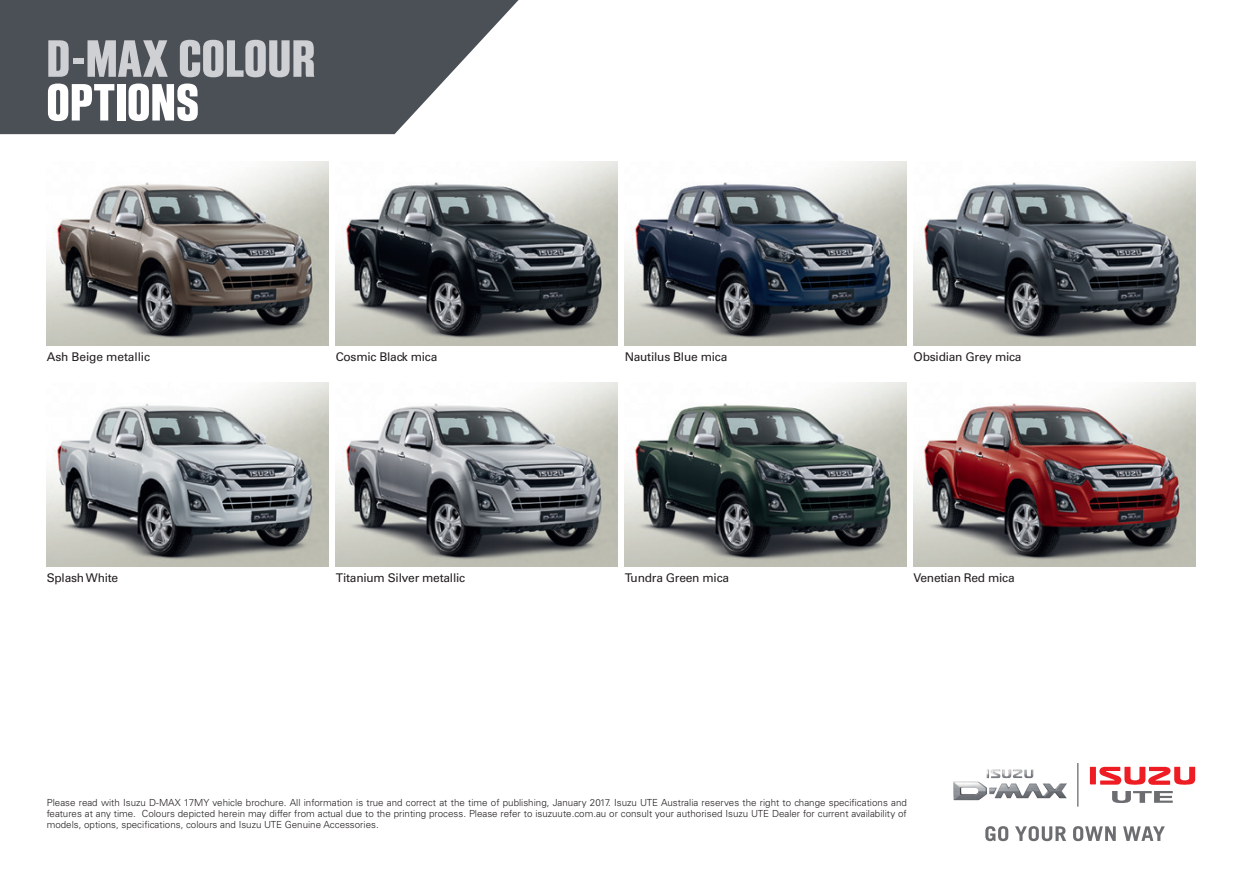
<style>
.page{position:relative;width:1242px;height:872px;background:#fff}
.page>*{position:absolute;margin:0;border:0;box-sizing:border-box;transform-origin:0 0}
.IUA_Heading_Font{font:800 condensed 54.6px/43.8px "Block Gothic RR";letter-spacing:.015em;color:#cfd0d3;scale:1.05 1}
.Spec_Heading{font:12px "Univers LT Std";letter-spacing:-.02em;color:#231f20}
.t1{font:300 9.75px/11.2px "Univers LT Std";color:#231f20;text-align:justify}
.s1{color:#fff}
</style>
<div class="page">
<svg style="left:0;top:0;width:518px;height:134px;background:#60646a"></svg>
<img style="left:47px;top:162px;width:281px;height:184px">
<img style="left:47px;top:383px;width:281px;height:184px">
<img style="left:336px;top:162px;width:281px;height:184px">
<img style="left:336px;top:383px;width:281px;height:184px">
<img style="left:913px;top:162px;width:282px;height:184px">
<img style="left:624px;top:383px;width:282px;height:184px">
<img style="left:624px;top:162px;width:282px;height:184px">
<img style="left:913px;top:383px;width:282px;height:184px">
<div style="left:1090px;top:767px;width:6px;height:17px;background:#ee1d23"></div>
<svg style="left:1099px;top:766px;width:96px;height:19px"></svg>
<svg style="left:1112px;top:791px;width:60px;height:12px"></svg>
<svg style="left:985px;top:826px;width:23px;height:15px"></svg>
<svg style="left:1015px;top:826px;width:51px;height:15px"></svg>
<svg style="left:1073px;top:826px;width:42px;height:15px"></svg>
<svg style="left:1123px;top:826px;width:41px;height:15px"></svg>
<hr style="left:1077px;top:763px;width:1px;height:43px;background:#6c6d70">
<img style="left:953px;top:769px;width:114px;height:31px">
<p class="IUA_Heading_Font" style="left:47px;top:39px;width:257px">D-MAX COLOUR<br><span class="s1">OPTIONS</span></p>
<p class="Spec_Heading" style="left:47px;top:349px;width:105px">Ash Beige metallic</p>
<p class="Spec_Heading" style="left:47px;top:570px;width:73px">Splash White</p>
<p class="Spec_Heading" style="left:336px;top:349px;width:103px">Cosmic Black mica</p>
<p class="Spec_Heading" style="left:336px;top:570px;width:131px">Titanium Silver metallic</p>
<p class="Spec_Heading" style="left:624px;top:349px;width:104px">Nautilus Blue mica</p>
<p class="Spec_Heading" style="left:624px;top:570px;width:106px">Tundra Green mica</p>
<p class="Spec_Heading" style="left:913px;top:349px;width:109px">Obsidian Grey mica</p>
<p class="Spec_Heading" style="left:913px;top:570px;width:103px">Venetian Red mica</p>
<p class="t1" style="left:47px;top:796px;width:861px">Please read with Isuzu D-MAX 17MY vehicle brochure. All information is true and correct at the time of publishing, January 2017. Isuzu UTE Australia reserves the right to change specifications and features at any time. Colours depicted herein may differ from actual due to the printing process. Please refer to isuzuute.com.au or consult your authorised Isuzu UTE Dealer for current availability of models, options, specifications, colours and Isuzu UTE Genuine Accessories.</p>
</div>
